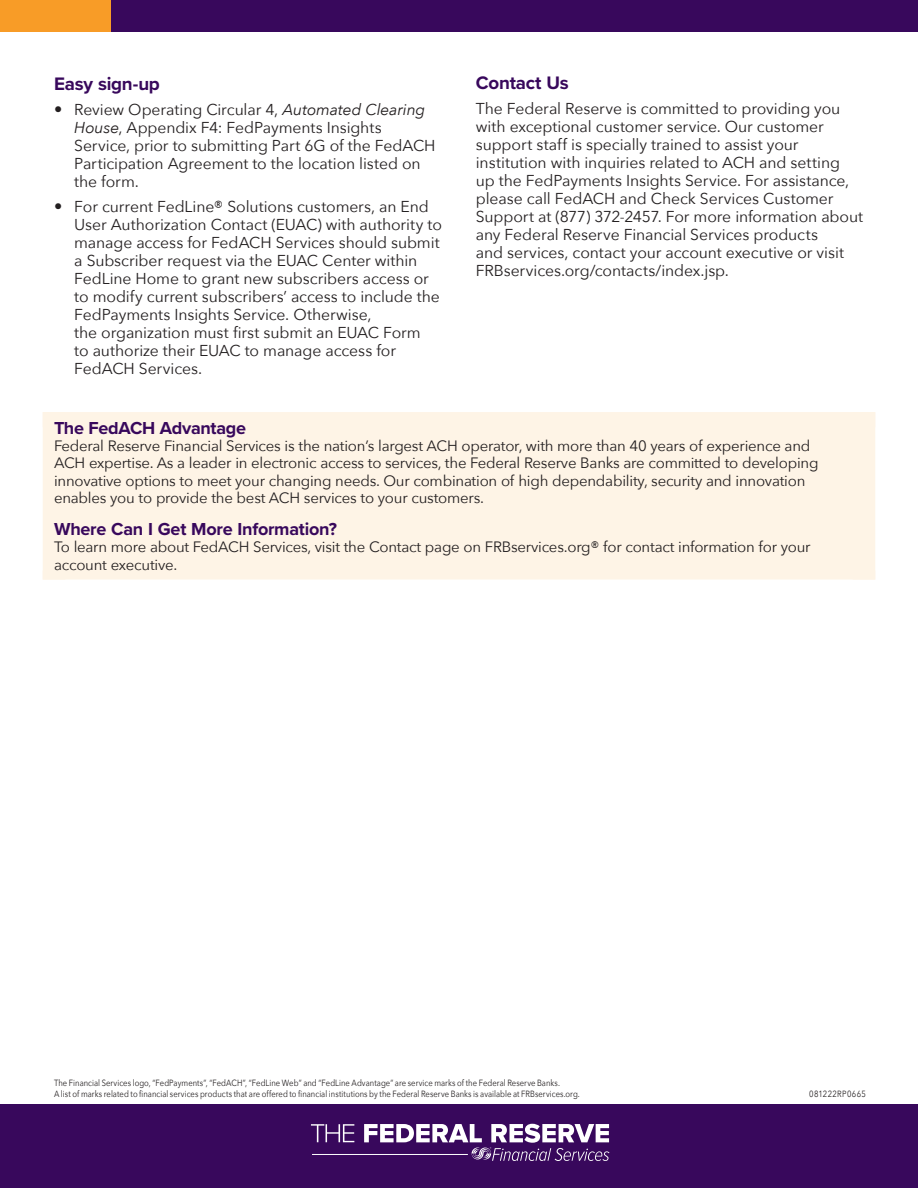
<style>
.page{position:relative;width:918px;height:1188px;background:#fff}
.page>*{position:absolute;margin:0;border:0;box-sizing:border-box;transform-origin:0 0}
.Bold_Paragraph_Lead{font:700 18.75px "Proxima Nova";letter-spacing:-.015em;color:#38085c}
.Bold_Paragraph_Lead-2{font:700 18px "Proxima Nova";letter-spacing:-.015em;color:#38085c}
.t1{font:15.75px/18px "Avenir Next";letter-spacing:-.01em;color:#231f20}
.Bold_Paragraph_Lead-3{font:15px/17.2px "Avenir Next";letter-spacing:-.015em;color:#231f20}
.t2{font:9px/10.5px "Avenir Next";letter-spacing:.005em;color:#231f20;scale:.85 1}
.t3{font:9px "Avenir Next";letter-spacing:.05em;color:#231f20;scale:.85 1}
.s1{font-size:16.5px}
.s2{font-style:italic}
</style>
<div class="page">
<div style="left:0;top:0;width:918px;height:31px;background:#38085c"></div>
<div style="left:0;top:0;width:111px;height:31px;background:#f89c27"></div>
<div style="left:0;top:1105px;width:918px;height:83px;background:#38085c"></div>
<svg style="left:311px;top:1124px;width:43px;height:18px"></svg>
<svg style="left:364px;top:1124px;width:245px;height:37px"></svg>
<hr style="left:312px;top:1154px;width:156px;height:1px;background:#fff">
<div style="left:54px;top:420px;width:810px;height:155px;background:#fef4e6"></div>
<div style="left:43px;top:412px;width:22px;height:168px;background:#fef4e6"></div>
<div style="left:853px;top:412px;width:22px;height:168px;background:#fef4e6"></div>
<div style="left:43px;top:412px;width:832px;height:15px;background:#fef4e6"></div>
<div style="left:43px;top:571px;width:832px;height:9px;background:#fef4e6"></div>
<p class="Bold_Paragraph_Lead" style="left:54px;top:70px;width:107px">Easy sign-up</p>
<p class="t1" style="left:74px;top:100px;width:363px;text-indent:-20px"><span class="s1">•</span> Review Operating Circular 4, <span class="s2">Automated Clearing House</span>, Appendix F4: FedPayments Insights Service, prior to submitting Part 6G of the FedACH Participation Agreement to the location listed on the form.</p>
<p class="t1" style="left:74px;top:196px;width:369px;text-indent:-20px"><span class="s1">•</span> For current FedLine® Solutions customers, an End User Authorization Contact (EUAC) with authority to manage access for FedACH Services should submit a Subscriber request via the EUAC Center within FedLine Home to grant new subscribers access or to modify current subscribers’ access to include the FedPayments Insights Service. Otherwise,<br>the organization must first submit an EUAC Form<br>to authorize their EUAC to manage access for FedACH Services.</p>
<p class="Bold_Paragraph_Lead" style="left:476px;top:69px;width:94px">Contact Us</p>
<p class="t1" style="left:476px;top:99px;width:389px">The Federal Reserve is committed to providing you with exceptional customer service. Our customer support staff is specially trained to assist your institution with inquiries related to ACH and setting<br>up the FedPayments Insights Service. For assistance, please call FedACH and Check Services Customer Support at (877) 372-2457. For more information about any Federal Reserve Financial Services products<br>and services, contact your account executive or visit FRBservices.org/contacts/index.jsp.</p>
<p class="Bold_Paragraph_Lead-2" style="left:54px;top:414px;width:194px">The FedACH Advantage</p>
<p class="Bold_Paragraph_Lead-3" style="left:54px;top:437px;width:766px">Federal Reserve Financial Services is the nation’s largest ACH operator, with more than 40 years of experience and ACH expertise. As a leader in electronic access to services, the Federal Reserve Banks are committed to developing innovative options to meet your changing needs. Our combination of high dependability, security and innovation enables you to provide the best ACH services to your customers.</p>
<p class="Bold_Paragraph_Lead-2" style="left:54px;top:516px;width:284px">Where Can I Get More Information?</p>
<p class="Bold_Paragraph_Lead-3" style="left:54px;top:538px;width:758px">To learn more about FedACH Services, visit the Contact page on FRBservices.org® for contact information for your account executive.</p>
<p class="t2" style="left:54px;top:1077px;width:620px">The Financial Services logo, “FedPayments”, “FedACH”, “FedLine Web” and “FedLine Advantage” are service marks of the Federal Reserve Banks.<br>A list of marks related to financial services products that are offered to financial institutions by the Federal Reserve Banks is available at FRBservices.org.</p>
<p class="t3" style="left:809px;top:1086px;width:68px">081222RP0665</p>
</div>
